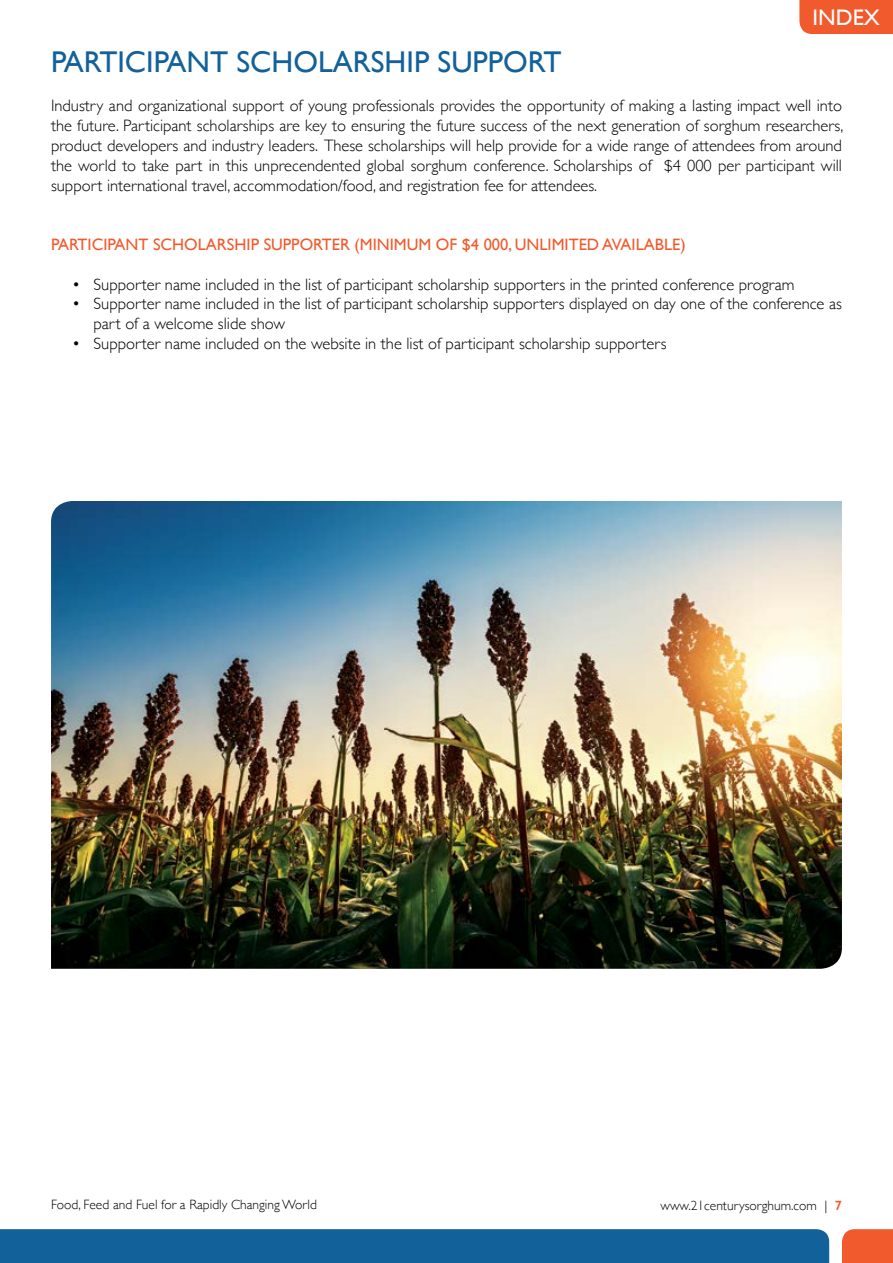
<style>
.page{position:relative;width:893px;height:1263px;background:#fff}
.page>*{position:absolute;margin:0;border:0;box-sizing:border-box;transform-origin:0 0}
.t1{font:30px "Gill Sans";color:#12619a}
.t2{font:22.5px "Gill Sans";color:#fff}
.t3{font:300 16.5px/19.8px "Gill Sans";color:#000;text-align:justify}
.t4{font:16.5px "Gill Sans";color:#f15a2c}
.t5{font:300 13.5px "Gill Sans";color:#000}
.s1{font-weight:600;color:#f15a2c}
</style>
<div class="page">
<div style="left:0;top:1229px;width:829px;height:34px;background:#12619a"></div>
<div style="left:842px;top:1229px;width:51px;height:34px;background:#f15a2c"></div>
<div style="left:799px;top:0;width:94px;height:34px;background:#f15a2c"></div>
<img style="left:51px;top:501px;width:791px;height:468px">
<h2 class="t2" style="left:813px;top:4px;width:69px">INDEX</h2>
<h1 class="t1" style="left:51px;top:44px;width:512px">PARTICIPANT SCHOLARSHIP SUPPORT</h1>
<p class="t3" style="left:51px;top:95px;width:794px">Industry and organizational support of young professionals provides the opportunity of making a lasting impact well into the future. Participant scholarships are key to ensuring the future success of the next generation of sorghum researchers, product developers and industry leaders. These scholarships will help provide for a wide range of attendees from around the world to take part in this unprecendented global sorghum conference. Scholarships of $4 000 per participant will support international travel, accommodation/food, and registration fee for attendees.</p>
<p class="t4" style="left:51px;top:235px;width:636px">PARTICIPANT SCHOLARSHIP SUPPORTER (MINIMUM OF $4 000, UNLIMITED AVAILABLE)</p>
<p class="t3" style="left:72px;top:273px;width:724px">• Supporter name included in the list of participant scholarship supporters in the printed conference program</p>
<p class="t3" style="left:94px;top:293px;width:750px;text-indent:-21px">• Supporter name included in the list of participant scholarship supporters displayed on day one of the conference as part of a welcome slide show</p>
<p class="t3" style="left:72px;top:333px;width:596px">• Supporter name included on the website in the list of participant scholarship supporters</p>
<p class="t5" style="left:51px;top:1194px;width:267px">Food, Feed and Fuel for a Rapidly Changing World</p>
<p class="t5" style="left:660px;top:1194px;width:183px">www.21centurysorghum.com | <span class="s1">7</span></p>
</div>
